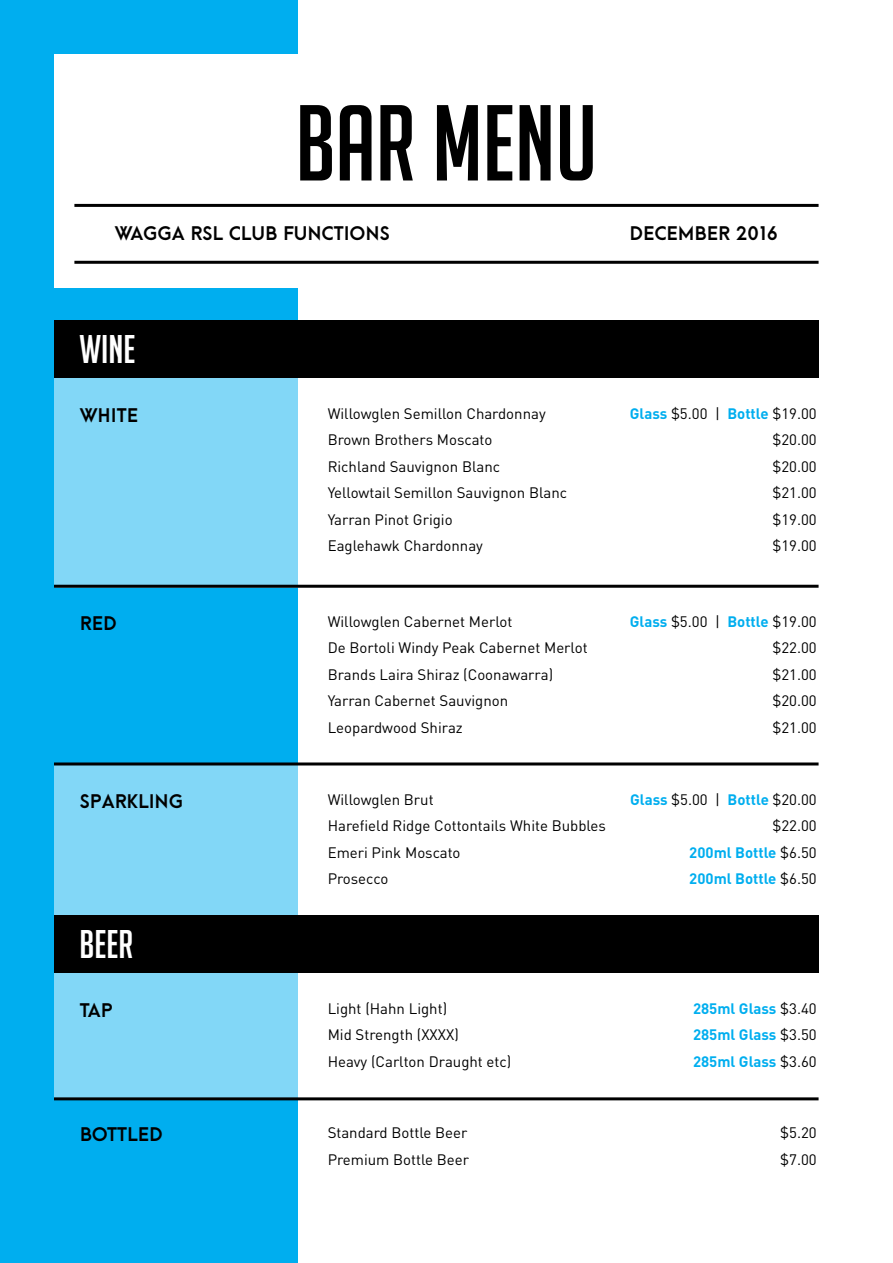
<style>
.page{position:relative;width:893px;height:1263px;background:#fff}
.page>*{position:absolute;margin:0;border:0;box-sizing:border-box;transform-origin:0 0}
.t1{font:105px "Big Noodle Titling";color:#000}
.t2{font:39px "Big Noodle Titling";color:#fff}
.t3{font:800 18px "Arca Majora";color:#000}
.t4{font:15px "DIN";color:#000}
.t5{font:700 15px "DIN";color:#00aeef}
.s1{font-weight:700;color:#00aeef}
.s2{font-weight:400;color:#000}
</style>
<div class="page">
<div style="left:0;top:0;width:298px;height:1263px;background:#00aeef"></div>
<div style="left:54px;top:54px;width:785px;height:234px;background:#fff"></div>
<hr style="left:74px;top:261px;width:745px;height:3px;background:#000">
<hr style="left:74px;top:204px;width:745px;height:3px;background:#000">
<div style="left:54px;top:378px;width:244px;height:210px;background:#82d7f7"></div>
<div style="left:54px;top:973px;width:244px;height:124px;background:#82d7f7"></div>
<div style="left:54px;top:764px;width:244px;height:151px;background:#82d7f7"></div>
<div style="left:54px;top:320px;width:765px;height:58px;background:#000"></div>
<div style="left:54px;top:915px;width:765px;height:58px;background:#000"></div>
<hr style="left:54px;top:585px;width:765px;height:3px;background:#000">
<hr style="left:54px;top:1097px;width:765px;height:3px;background:#000">
<hr style="left:54px;top:762px;width:765px;height:3px;background:#000">
<h1 class="t1" style="left:295px;top:87px;width:303px">BAR MENU</h1>
<p class="t3" style="left:115px;top:218px;width:277px">WAGGA RSL CLUB FUNCTIONS</p>
<p class="t3" style="left:629px;top:218px;width:150px">DECEMBER 2016</p>
<h2 class="t2" style="left:80px;top:328px;width:57px">WINE</h2>
<p class="t3" style="left:80px;top:399px;width:60px">WHITE</p>
<p class="t4" style="left:328px;top:404px;width:220px">Willowglen Semillon Chardonnay</p>
<p class="t4" style="left:630px;top:404px;width:188px"><span class="s1">Glass</span> $5.00 | <span class="s1">Bottle</span> $19.00</p>
<p class="t4" style="left:328px;top:430px;width:166px">Brown Brothers Moscato</p>
<p class="t4" style="left:772px;top:430px;width:46px">$20.00</p>
<p class="t4" style="left:328px;top:457px;width:174px">Richland Sauvignon Blanc</p>
<p class="t4" style="left:772px;top:457px;width:46px">$20.00</p>
<p class="t4" style="left:328px;top:483px;width:241px">Yellowtail Semillon Sauvignon Blanc</p>
<p class="t4" style="left:772px;top:483px;width:46px">$21.00</p>
<p class="t4" style="left:328px;top:510px;width:127px">Yarran Pinot Grigio</p>
<p class="t4" style="left:772px;top:510px;width:46px">$19.00</p>
<p class="t4" style="left:328px;top:536px;width:157px">Eaglehawk Chardonnay</p>
<p class="t4" style="left:772px;top:536px;width:46px">$19.00</p>
<p class="t3" style="left:80px;top:607px;width:38px">RED</p>
<p class="t4" style="left:328px;top:612px;width:186px">Willowglen Cabernet Merlot</p>
<p class="t4" style="left:630px;top:612px;width:188px"><span class="s1">Glass</span> $5.00 | <span class="s1">Bottle</span> $19.00</p>
<p class="t4" style="left:328px;top:639px;width:261px">De Bortoli Windy Peak Cabernet Merlot</p>
<p class="t4" style="left:772px;top:639px;width:46px">$22.00</p>
<p class="t4" style="left:328px;top:665px;width:227px">Brands Laira Shiraz (Coonawarra)</p>
<p class="t4" style="left:772px;top:665px;width:46px">$21.00</p>
<p class="t4" style="left:328px;top:692px;width:182px">Yarran Cabernet Sauvignon</p>
<p class="t4" style="left:772px;top:692px;width:46px">$20.00</p>
<p class="t4" style="left:328px;top:718px;width:137px">Leopardwood Shiraz</p>
<p class="t4" style="left:772px;top:718px;width:46px">$21.00</p>
<p class="t3" style="left:80px;top:785px;width:105px">SPARKLING</p>
<p class="t4" style="left:328px;top:790px;width:108px">Willowglen Brut</p>
<p class="t4" style="left:630px;top:790px;width:188px"><span class="s1">Glass</span> $5.00 | <span class="s1">Bottle</span> $20.00</p>
<p class="t4" style="left:328px;top:816px;width:280px">Harefield Ridge Cottontails White Bubbles</p>
<p class="t4" style="left:772px;top:816px;width:46px">$22.00</p>
<p class="t4" style="left:328px;top:843px;width:134px">Emeri Pink Moscato</p>
<p class="t5" style="left:689px;top:842px;width:129px">200ml Bottle <span class="s2">$6.50</span></p>
<p class="t4" style="left:328px;top:869px;width:62px">Prosecco</p>
<p class="t5" style="left:689px;top:869px;width:129px">200ml Bottle <span class="s2">$6.50</span></p>
<h2 class="t2" style="left:80px;top:923px;width:55px">BEER</h2>
<p class="t3" style="left:80px;top:994px;width:35px">TAP</p>
<p class="t4" style="left:328px;top:999px;width:121px">Light (Hahn Light)</p>
<p class="t5" style="left:693px;top:999px;width:125px">285ml Glass <span class="s2">$3.40</span></p>
<p class="t4" style="left:328px;top:1026px;width:133px">Mid Strength (XXXX)</p>
<p class="t5" style="left:693px;top:1025px;width:125px">285ml Glass <span class="s2">$3.50</span></p>
<p class="t4" style="left:328px;top:1052px;width:185px">Heavy (Carlton Draught etc)</p>
<p class="t5" style="left:693px;top:1052px;width:125px">285ml Glass <span class="s2">$3.60</span></p>
<p class="t3" style="left:80px;top:1119px;width:85px">BOTTLED</p>
<p class="t4" style="left:328px;top:1123px;width:141px">Standard Bottle Beer</p>
<p class="t4" style="left:780px;top:1123px;width:38px">$5.20</p>
<p class="t4" style="left:328px;top:1150px;width:143px">Premium Bottle Beer</p>
<p class="t4" style="left:780px;top:1150px;width:38px">$7.00</p>
</div>
